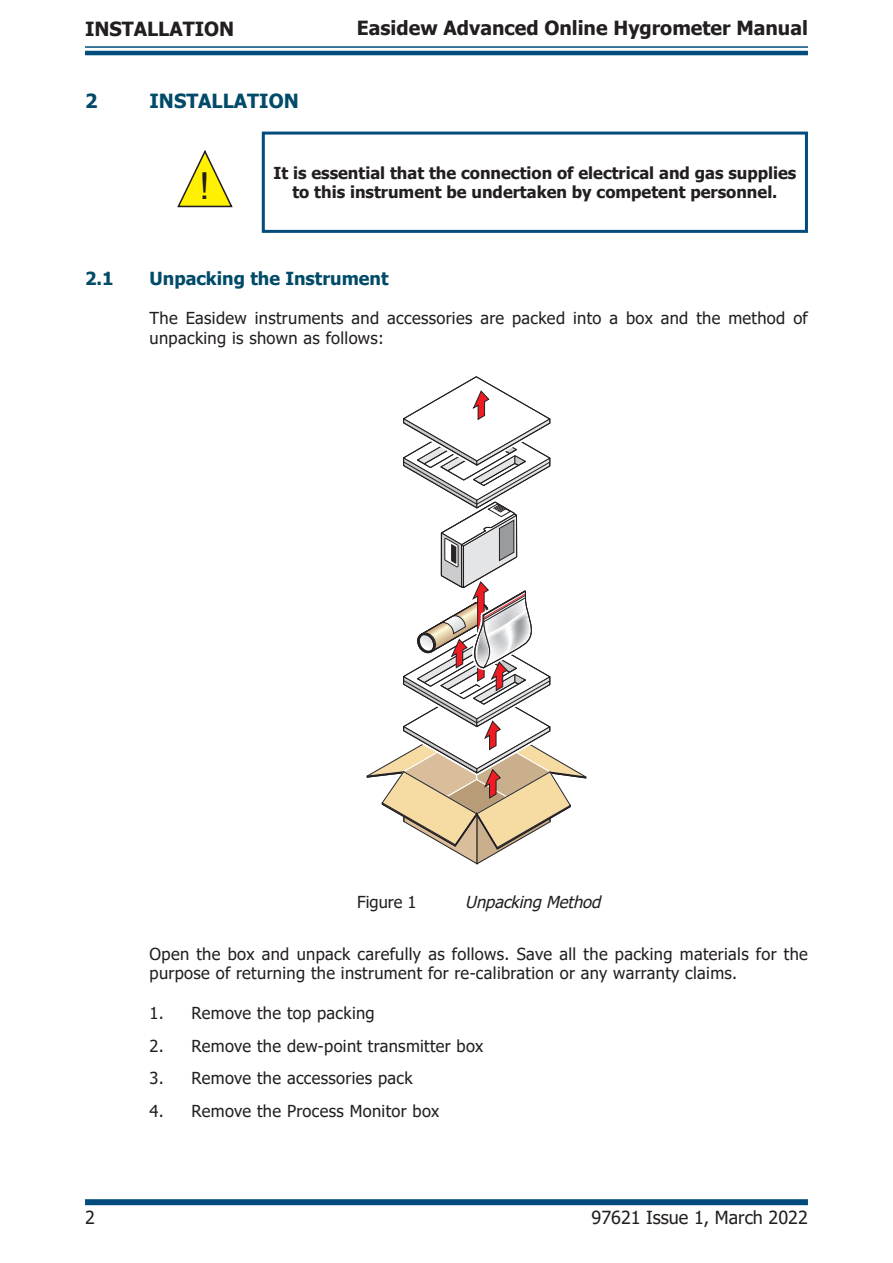
<style>
.page{position:relative;width:893px;height:1263px;background:#fff}
.page>*{position:absolute;margin:0;border:0;box-sizing:border-box;transform-origin:0 0}
.t1{font:37.2px "Arial";color:#231f20}
.t2{font:700 19.5px "Tahoma";color:#231f20}
.t3{font:700 19.5px "Tahoma";color:#014b69}
.t4{font:700 18px "Tahoma";color:#014b69}
.t5{font:18px "Tahoma";color:#231f20}
.Paragraph_UM{font:16.5px/19.8px "Tahoma";letter-spacing:.02em;color:#231f20}
.Warnings{font:700 16.5px/19.8px "Tahoma";color:#231f20;text-align:center}
.t6{font:italic 16.5px "Tahoma";color:#231f20}
</style>
<div class="page">
<hr style="left:85px;top:46px;width:723px;height:2px;background:#014b7d">
<hr style="left:85px;top:51px;width:723px;height:4px;background:#014b7d">
<div style="left:85px;top:1199px;width:723px;height:6px;background:#014b7d"></div>
<svg style="left:177px;top:150px;width:56px;height:58px"></svg>
<div style="left:262px;top:132px;width:546px;height:101px;border:3px solid #014b7d"></div>
<svg style="left:367px;top:376px;width:220px;height:488px"></svg>
<p class="t2" style="left:85px;top:15px;width:151px">INSTALLATION</p>
<p class="t3" style="left:85px;top:88px;width:14px">2</p>
<p class="t3" style="left:150px;top:88px;width:151px">INSTALLATION</p>
<p class="t2" style="left:357px;top:14px;width:453px">Easidew Advanced Online Hygrometer Manual</p>
<p class="t1" style="left:200px;top:161px;width:11px">!</p>
<p class="Warnings" style="left:273px;top:163px;width:525px">It is essential that the connection of electrical and gas supplies to this instrument be undertaken by competent personnel.</p>
<p class="t4" style="left:85px;top:265px;width:30px">2.1</p>
<p class="t4" style="left:150px;top:265px;width:240px">Unpacking the Instrument</p>
<p class="Paragraph_UM" style="left:150px;top:309px;width:660px">The Easidew instruments and accessories are packed into a box and the method of unpacking is shown as follows:</p>
<p class="Paragraph_UM" style="left:357px;top:893px;width:61px">Figure 1</p>
<p class="t6" style="left:465px;top:891px;width:142px">UnpackingMethod</p>
<p class="Paragraph_UM" style="left:150px;top:945px;width:660px">Open the box and unpack carefully as follows. Save all the packing materials for the purpose of returning the instrument for re-calibration or any warranty claims.</p>
<p class="Paragraph_UM" style="left:150px;top:1004px;width:227px">1. Remove the top packing</p>
<p class="Paragraph_UM" style="left:150px;top:1037px;width:335px">2. Remove the dew-point transmitter box</p>
<p class="Paragraph_UM" style="left:150px;top:1069px;width:265px">3. Remove the accessories pack</p>
<p class="Paragraph_UM" style="left:150px;top:1102px;width:291px">4. Remove the Process Monitor box</p>
<p class="t5" style="left:85px;top:1205px;width:11px">2</p>
<p class="t5" style="left:591px;top:1205px;width:218px">97621 Issue 1, March 2022</p>
</div>
